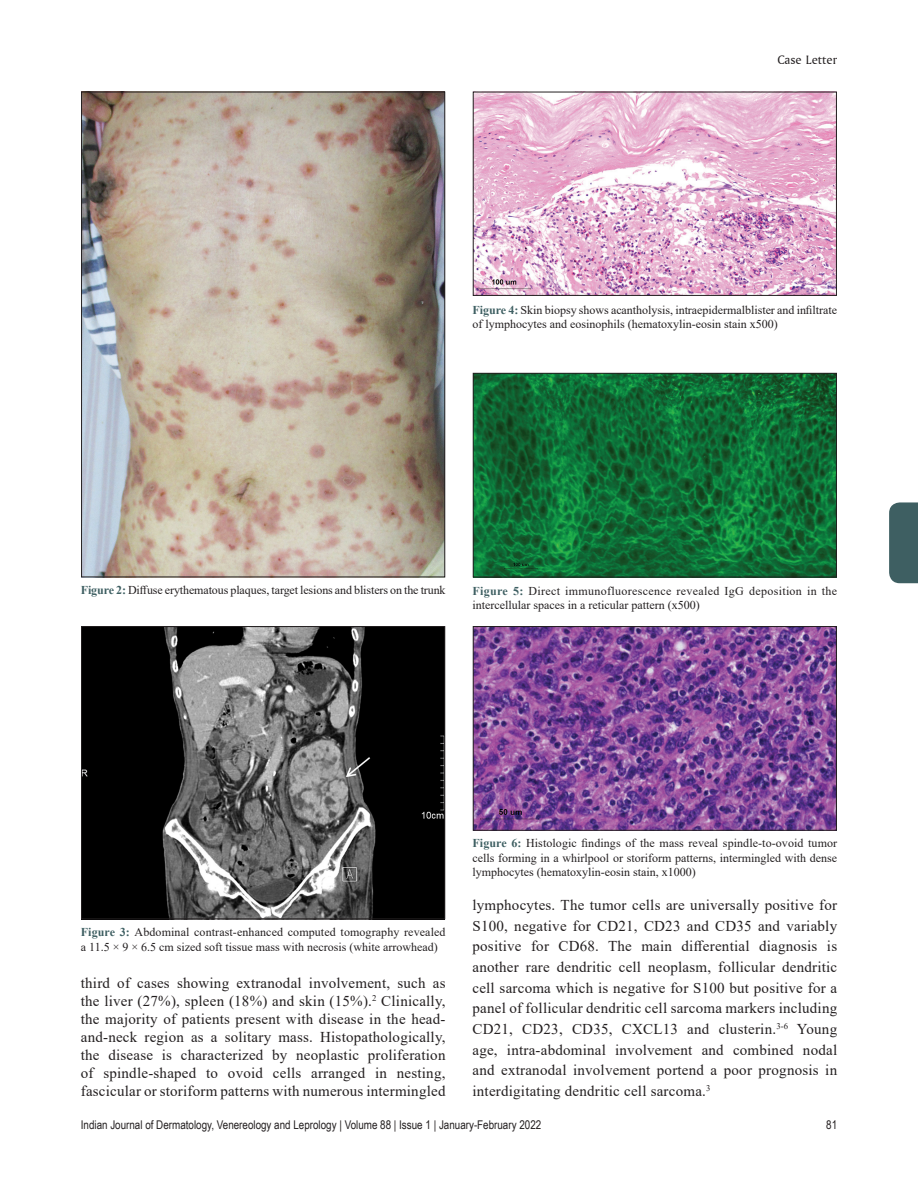
<style>
.page{position:relative;width:918px;height:1188px;background:#fff}
.page>*{position:absolute;margin:0;border:0;box-sizing:border-box;transform-origin:0 0}
.TX{font:15px/20.7px "Times New Roman";letter-spacing:.015em;color:#231f20;text-align:justify}
.t1{font:12.75px "Amerigo BT Roman A";color:#231f20}
.FGC{font:12px/14.4px "Times New Roman";color:#231f20}
.FGC-2{font:12px/14.4px "Times New Roman";letter-spacing:.025em;color:#231f20}
.Folio_Recto{font:12px "Arial Narrow";color:#231f20}
.s1{font-weight:700;color:#3e5f62}
</style>
<div class="page">
<div style="left:889px;top:502px;width:29px;height:81px;background:#3e5f62"></div>
<img style="left:83px;top:628px;width:360px;height:289px">
<div style="left:81px;top:626px;width:364px;height:293px;border:1px solid #231f20"></div>
<img style="left:83px;top:94px;width:360px;height:481px">
<img style="left:475px;top:375px;width:360px;height:200px">
<div style="left:473px;top:373px;width:364px;height:204px;border:1px solid #231f20"></div>
<img style="left:475px;top:94px;width:360px;height:200px">
<div style="left:473px;top:92px;width:364px;height:204px;border:1px solid #231f20"></div>
<img style="left:475px;top:628px;width:360px;height:200px">
<div style="left:473px;top:626px;width:364px;height:204px;border:1px solid #231f20"></div>
<p class="t1" style="left:777px;top:52px;width:61px">Case Letter</p>
<p class="FGC" style="left:473px;top:302px;width:366px"><span class="s1">Figure 4:</span> Skin biopsy shows acantholysis, intraepidermalblister and infiltrate of lymphocytes and eosinophils (hematoxylin-eosin stain x500)</p>
<p class="FGC" style="left:81px;top:583px;width:366px"><span class="s1">Figure 2:</span> Diffuse erythematous plaques, target lesions and blisters on the trunk</p>
<p class="FGC-2" style="left:472px;top:583px;width:366px"><span class="s1">Figure 5:</span> Direct immunofluorescence revealed IgG deposition in the intercellular spaces in a reticular pattern (x500)</p>
<p class="FGC" style="left:81px;top:925px;width:366px"><span class="s1">Figure 3:</span> Abdominal contrast-enhanced computed tomography revealed a 11.5 × 9 × 6.5 cm sized soft tissue mass with necrosis (white arrowhead)</p>
<p class="TX" style="left:81px;top:974px;width:366px;line-height:18px">third of cases showing extranodal involvement, such as the liver (27%), spleen (18%) and skin (15%).<sup>2</sup> Clinically, the majority of patients present with disease in the head&shy;and-neck region as a solitary mass. Histopathologically, the disease is characterized by neoplastic proliferation of spindle-shaped to ovoid cells arranged in nesting, fascicular or storiform patterns with numerous intermingled</p>
<p class="FGC" style="left:472px;top:836px;width:366px;text-align:justify"><span class="s1">Figure 6:</span> Histologic findings of the mass reveal spindle-to-ovoid tumor cells forming in a whirlpool or storiform patterns, intermingled with dense lymphocytes (hematoxylin-eosin stain, x1000)</p>
<p class="TX" style="left:472px;top:894px;width:366px">lymphocytes. The tumor cells are universally positive for S100, negative for CD21, CD23 and CD35 and variably positive for CD68. The main differential diagnosis is another rare dendritic cell neoplasm, follicular dendritic cell sarcoma which is negative for S100 but positive for a panel of follicular dendritic cell sarcoma markers including CD21, CD23, CD35, CXCL13 and clusterin.<sup>3-6</sup> Young age, intra-abdominal involvement and combined nodal and extranodal involvement portend a poor prognosis in interdigitating dendritic cell sarcoma.<sup>3</sup></p>
<p class="Folio_Recto" style="left:81px;top:1116px;width:462px">Indian Journal of Dermatology, Venereology and Leprology | Volume 88 | Issue 1 | January-February 2022</p>
<p class="Folio_Recto" style="left:826px;top:1116px;width:12px">81</p>
</div>
